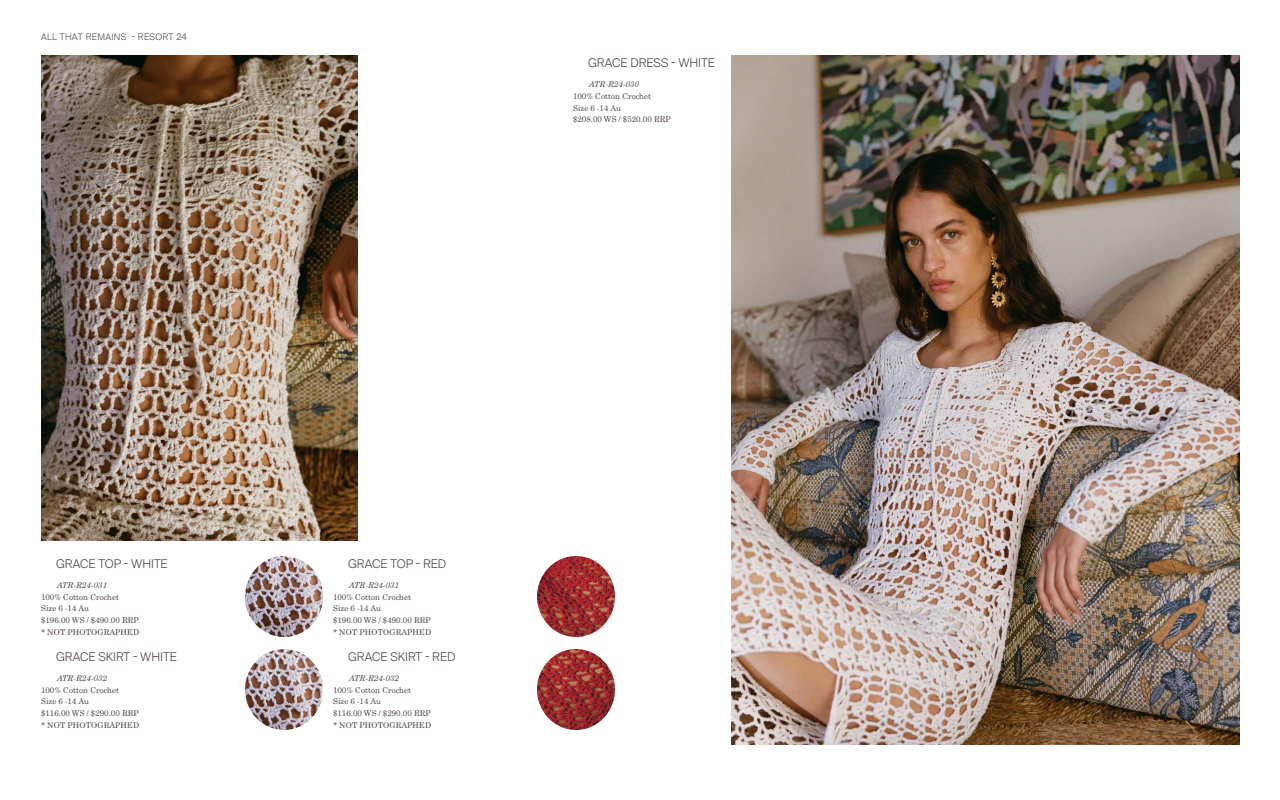
<style>
.page{position:relative;width:1280px;height:800px;background:#fff}
.page>*{position:absolute;margin:0;border:0;box-sizing:border-box;transform-origin:0 0}
.t1{font:300 12px "Suisse Intl";color:#524643}
.t2{font:300 9px "Suisse Intl";letter-spacing:.04em;color:#524643}
.t3{font:8px "Academico";color:#524643}
.t4{font:italic 8px "Academico";color:#524643}
</style>
<div class="page">
<img style="left:41px;top:56px;width:317px;height:484px">
<img style="left:731px;top:56px;width:508px;height:688px">
<img style="left:245px;top:556px;width:78px;height:81px">
<img style="left:537px;top:556px;width:78px;height:81px">
<img style="left:245px;top:649px;width:78px;height:81px">
<img style="left:537px;top:649px;width:78px;height:81px">
<p class="t2" style="left:41px;top:31px;width:148px">ALL THAT REMAINS - RESORT 24</p>
<p class="t1" style="left:588px;top:56px;width:128px">GRACE DRESS - WHITE</p>
<p class="t4" style="left:589px;top:78px;width:52px">ATR-R24-030</p>
<p class="t3" style="left:573px;top:90px;width:80px">100% Cotton Crochet</p>
<p class="t3" style="left:573px;top:101px;width:50px">Size 6 -14 Au</p>
<p class="t3" style="left:573px;top:113px;width:99px">$208.00 WS / $520.00 RRP</p>
<p class="t1" style="left:56px;top:557px;width:113px">GRACE TOP - WHITE</p>
<p class="t4" style="left:57px;top:579px;width:52px">ATR-R24-031</p>
<p class="t3" style="left:41px;top:590px;width:80px">100% Cotton Crochet</p>
<p class="t3" style="left:41px;top:602px;width:50px">Size 6 -14 Au</p>
<p class="t3" style="left:41px;top:613px;width:99px">$196.00 WS / $490.00 RRP</p>
<p class="t3" style="left:41px;top:625px;width:100px">* NOT PHOTOGRAPHED</p>
<p class="t1" style="left:56px;top:650px;width:122px">GRACE SKIRT - WHITE</p>
<p class="t4" style="left:57px;top:672px;width:52px">ATR-R24-032</p>
<p class="t3" style="left:41px;top:683px;width:80px">100% Cotton Crochet</p>
<p class="t3" style="left:41px;top:695px;width:50px">Size 6 -14 Au</p>
<p class="t3" style="left:41px;top:706px;width:99px">$116.00 WS / $290.00 RRP</p>
<p class="t3" style="left:41px;top:718px;width:100px">* NOT PHOTOGRAPHED</p>
<p class="t1" style="left:348px;top:557px;width:100px">GRACE TOP - RED</p>
<p class="t4" style="left:349px;top:579px;width:52px">ATR-R24-031</p>
<p class="t3" style="left:333px;top:590px;width:80px">100% Cotton Crochet</p>
<p class="t3" style="left:333px;top:602px;width:50px">Size 6 -14 Au</p>
<p class="t3" style="left:333px;top:613px;width:99px">$196.00 WS / $490.00 RRP</p>
<p class="t3" style="left:333px;top:625px;width:100px">* NOT PHOTOGRAPHED</p>
<p class="t1" style="left:348px;top:650px;width:109px">GRACE SKIRT - RED</p>
<p class="t4" style="left:349px;top:672px;width:52px">ATR-R24-032</p>
<p class="t3" style="left:333px;top:683px;width:80px">100% Cotton Crochet</p>
<p class="t3" style="left:333px;top:695px;width:50px">Size 6 -14 Au</p>
<p class="t3" style="left:333px;top:706px;width:99px">$116.00 WS / $290.00 RRP</p>
<p class="t3" style="left:333px;top:718px;width:100px">* NOT PHOTOGRAPHED</p>
</div>
